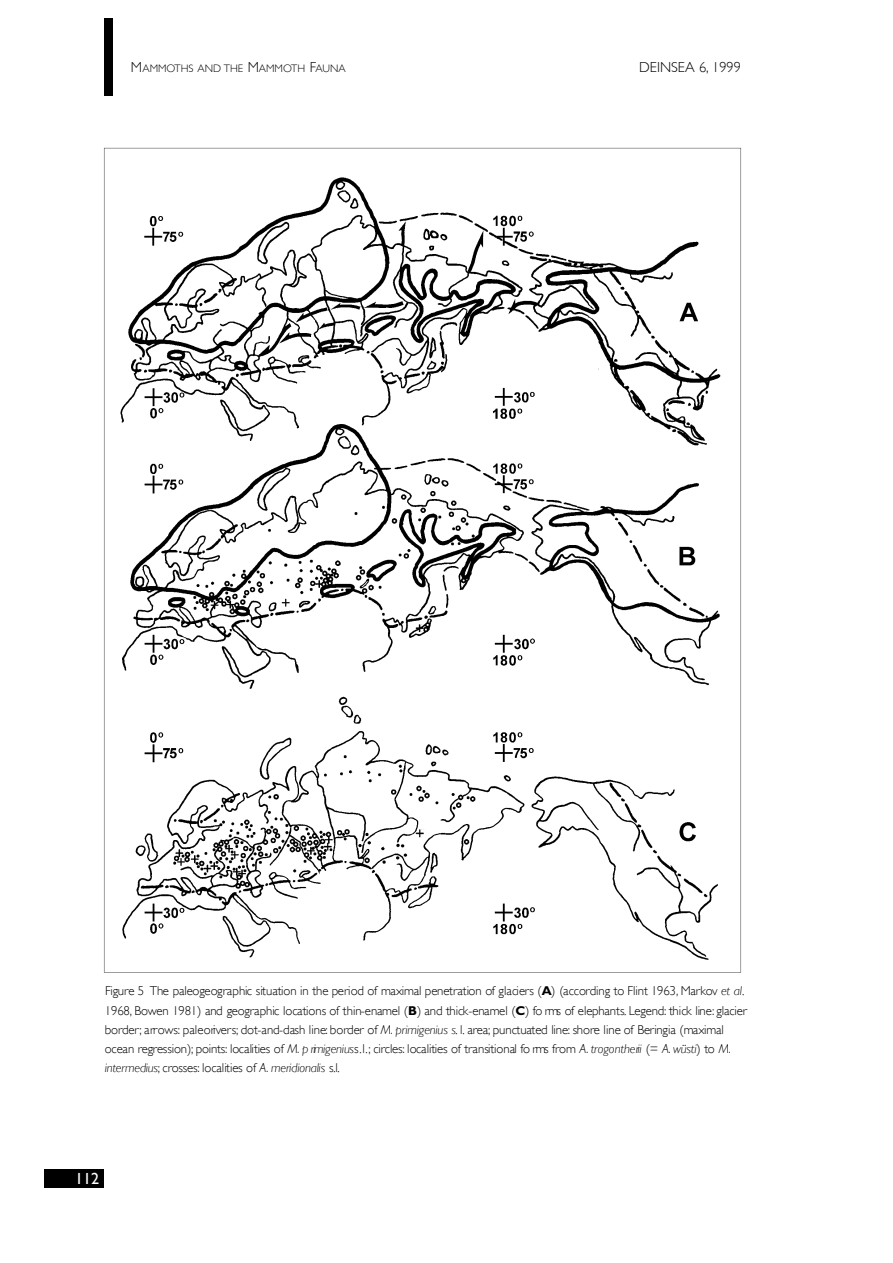
<style>
.page{position:relative;width:893px;height:1263px;background:#fff}
.page>*{position:absolute;margin:0;border:0;box-sizing:border-box;transform-origin:0 0}
.t1{font:16.05px "Gill Sans";color:#fff}
.t2{font:300 14.4px "Gill Sans";color:#000}
.t3{font:300 12.9px/19.2px "Gill Sans";color:#000}
.t4{font:300 10.8px "Gill Sans";color:#000}
.s1{font-size:14.4px}
.s2{font-weight:700}
.s3{font-style:italic}
</style>
<div class="page">
<div style="left:104px;top:18px;width:8px;height:78px;background:#000"></div>
<div style="left:45px;top:1169px;width:59px;height:19px;background:#000"></div>
<svg style="left:104px;top:148px;width:637px;height:825px"></svg>
<p class="t4" style="left:131px;top:62px;width:216px"><span class="s1">M</span>AMMOTHS AND THE <span class="s1">M</span>AMMOTH <span class="s1">F</span>AUNA</p>
<p class="t2" style="left:639px;top:59px;width:103px">DEINSEA 6, 1999</p>
<p class="t3" style="left:105px;top:981px;width:643px">Figure 5 The paleogeographic situation in the period of maximal penetration of glaciers (<span class="s2">A</span>) (according to Flint 1963, M a rkov <span class="s3">et al</span>.<br>1 9 6 8 , B owen 1981) and geographic locations of thin-enamel (<span class="s2">B</span>) and thick-enamel (<span class="s2">C</span>) fo rms of elephants. L e g e n d : thick line: g la cie r b o rd e r; a rrow s: p a le o rive rs; dot-and-dash line: border of <span class="s3">M . p rimigenius s</span>. l. a re a ; punctuated line: shore line of Beringia (maximal ocean regression); p o in ts: localities of <span class="s3">M . p rimigenius</span>s .l.; circle s: localities of transitional fo rms from <span class="s3">A . tro g o n th e rii</span> (= <span class="s3">A . w ü sti</span>) to <span class="s3">M .<br>in te rm e d iu s</span>; cro sse s: localities of <span class="s3">A . m e ridionalis</span> s.l.</p>
<p class="t1" style="left:75px;top:1169px;width:26px">112</p>
</div>
